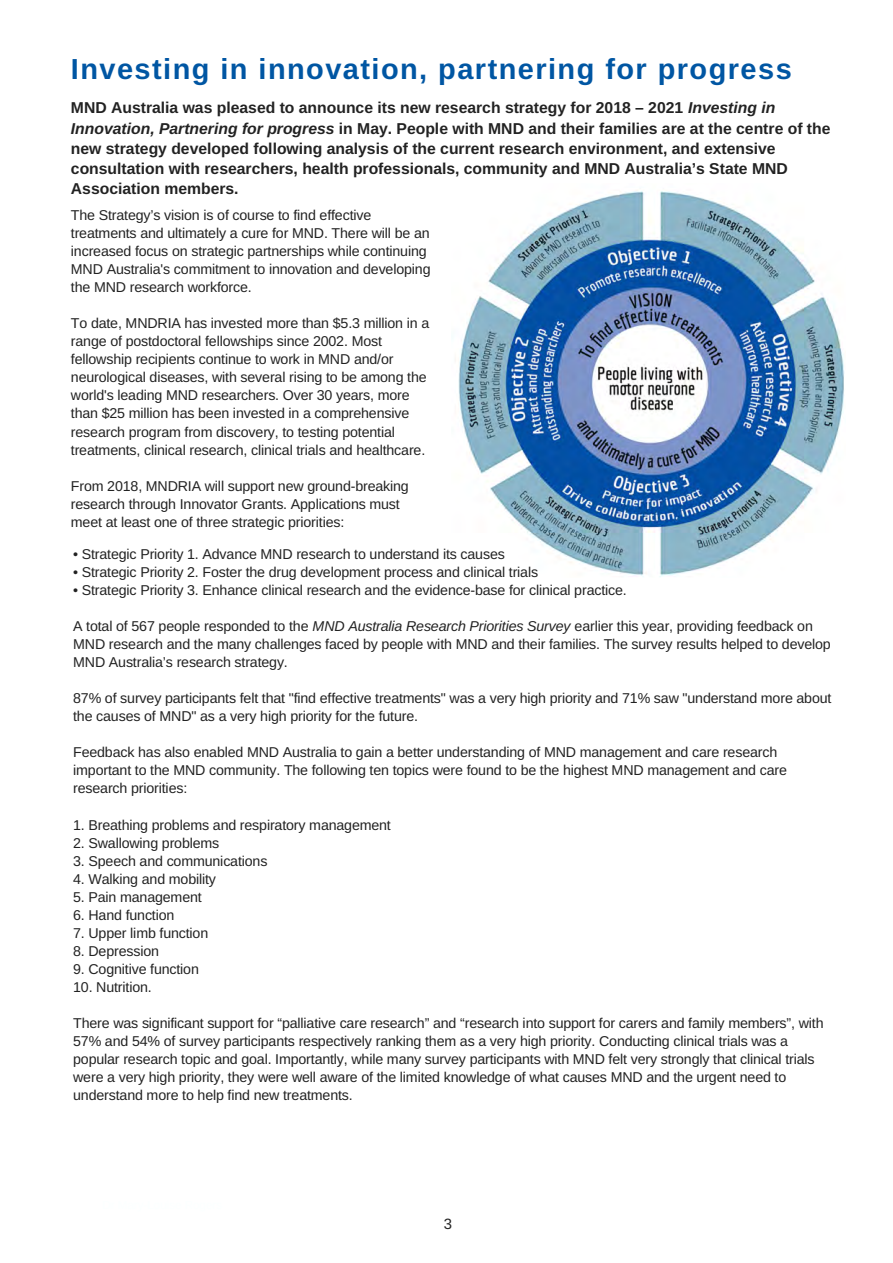
<style>
.page{position:relative;width:893px;height:1263px;background:#fff}
.page>*{position:absolute;margin:0;border:0;box-sizing:border-box;transform-origin:0 0}
.t1{font:700 28.95px "Arimo";letter-spacing:.05em;color:#0056a3}
.t2{font:700 15.75px/20.2px "Arimo";color:#222}
.t3{font:14.85px "Arimo";color:#222}
.t4{font:14.25px/18px "Arimo";letter-spacing:-.01em;color:#222}
.s1{font-style:italic}
</style>
<div class="page">
<img style="left:458px;top:190px;width:387px;height:387px">
<h1 class="t1" style="left:71px;top:53px;width:722px">Investing in innovation, partnering for progress</h1>
<p class="t2" style="left:71px;top:98px;width:761px">MND Australia was pleased to announce its new research strategy for 2018 – 2021 <span class="s1">Investing in Innovation, Partnering for progress</span> in May. People with MND and their families are at the centre of the new strategy developed following analysis of the current research environment, and extensive consultation with researchers, health professionals, community and MND Australia’s State MND Association members.</p>
<p class="t4" style="left:71px;top:206px;width:361px">The Strategy’s vision is of course to find effective treatments and ultimately a cure for MND. There will be an increased focus on strategic partnerships while continuing MND Australia's commitment to innovation and developing the MND research workforce.</p>
<p class="t4" style="left:71px;top:314px;width:360px">To date, MNDRIA has invested more than $5.3 million in a range of postdoctoral fellowships since 2002. Most fellowship recipients continue to work in MND and/or neurological diseases, with several rising to be among the world's leading MND researchers. Over 30 years, more than $25 million has been invested in a comprehensive research program from discovery, to testing potential treatments, clinical research, clinical trials and healthcare.</p>
<p class="t4" style="left:71px;top:477px;width:339px">From 2018, MNDRIA will support new ground-breaking research through Innovator Grants. Applications must meet at least one of three strategic priorities:</p>
<p class="t4" style="left:73px;top:545px;width:433px">• Strategic Priority 1. Advance MND research to understand its causes</p>
<p class="t4" style="left:73px;top:563px;width:466px">• Strategic Priority 2. Foster the drug development process and clinical trials</p>
<p class="t4" style="left:73px;top:581px;width:555px">• Strategic Priority 3. Enhance clinical research and the evidence-base for clinical practice.</p>
<p class="t4" style="left:73px;top:617px;width:759px">A total of 567 people responded to the <span class="s1">MND Australia Research Priorities Survey</span> earlier this year, providing feedback on<br>MND research and the many challenges faced by people with MND and their families. The survey results helped to develop<br>MND Australia’s research strategy.</p>
<p class="t4" style="left:73px;top:689px;width:760px">87% of survey participants felt that "find effective treatments" was a very high priority and 71% saw "understand more about the causes of MND" as a very high priority for the future.</p>
<p class="t4" style="left:73px;top:743px;width:715px">Feedback has also enabled MND Australia to gain a better understanding of MND management and care research important to the MND community. The following ten topics were found to be the highest MND management and care research priorities:</p>
<p class="t4" style="left:73px;top:815px;width:319px">1. Breathing problems and respiratory management</p>
<p class="t4" style="left:73px;top:833px;width:148px">2. Swallowing problems</p>
<p class="t4" style="left:73px;top:851px;width:196px">3. Speech and communications</p>
<p class="t4" style="left:73px;top:869px;width:144px">4. Walking and mobility</p>
<p class="t4" style="left:73px;top:888px;width:130px">5. Pain management</p>
<p class="t4" style="left:73px;top:906px;width:103px">6. Hand function</p>
<p class="t4" style="left:73px;top:924px;width:137px">7. Upper limb function</p>
<p class="t4" style="left:73px;top:942px;width:87px">8. Depression</p>
<p class="t4" style="left:73px;top:960px;width:127px">9. Cognitive function</p>
<p class="t4" style="left:73px;top:978px;width:80px">10. Nutrition.</p>
<p class="t4" style="left:73px;top:1014px;width:752px">There was significant support for “palliative care research” and “research into support for carers and family members”, with 57% and 54% of survey participants respectively ranking them as a very high priority. Conducting clinical trials was a popular research topic and goal. Importantly, while many survey participants with MND felt very strongly that clinical trials were a very high priority, they were well aware of the limited knowledge of what causes MND and the urgent need to understand more to help find new treatments.</p>
<p class="t3" style="left:444px;top:1215px;width:10px">3</p>
</div>
